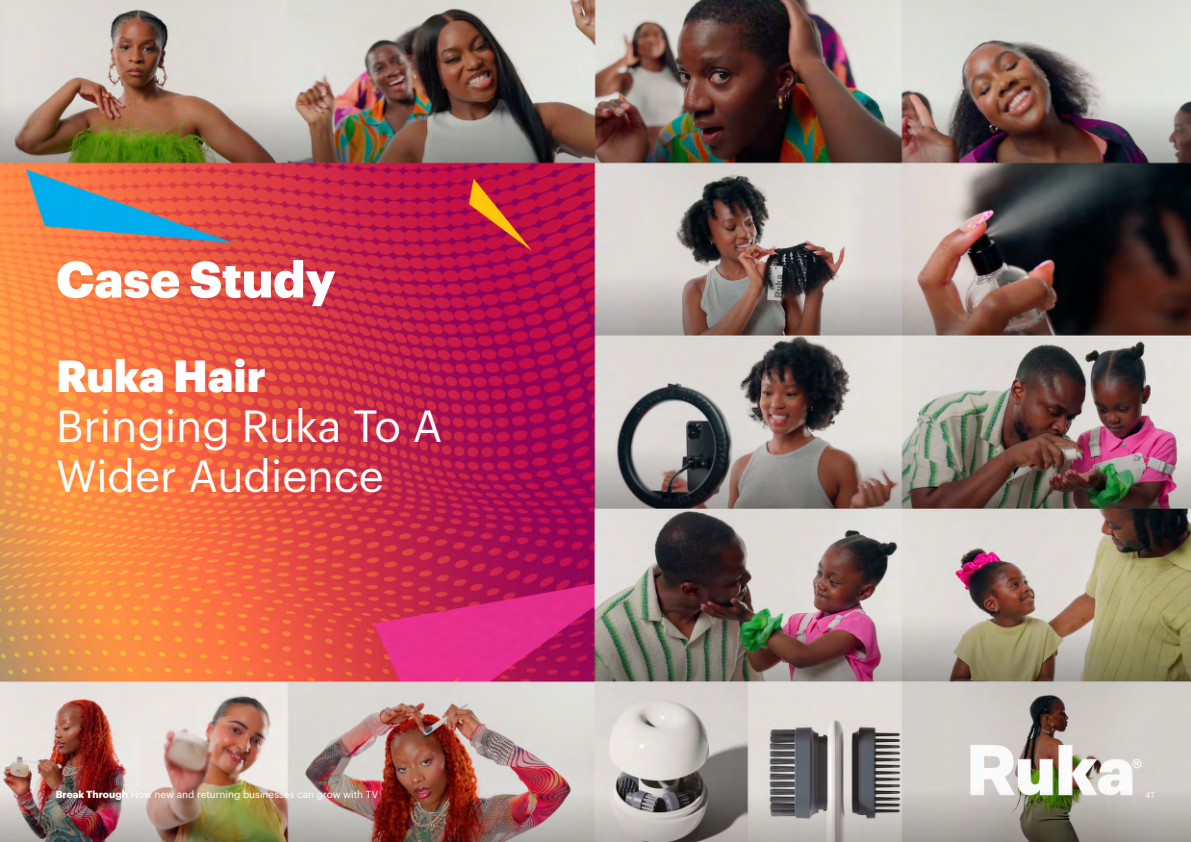
<style>
.page{position:relative;width:1191px;height:842px;background:#fff}
.page>*{position:absolute;margin:0;border:0;box-sizing:border-box;transform-origin:0 0}
.t1{font:900 50px "Graphik";color:#fff}
.t2{font:44px/50px "Graphik";color:#fff}
.t3{font:900 44px "Graphik";letter-spacing:-.005em;color:#fff}
.t4{font:10px "Graphik";color:#fff}
.t5{font:8px "Graphik";color:#fff}
.s1{font-weight:700}
</style>
<div class="page">
<img style="left:0;top:0;width:1191px;height:842px">
<h1 class="t1" style="left:56px;top:240px;width:281px">Case Study</h1>
<h2 class="t3" style="left:56px;top:341px;width:211px">Ruka Hair</h2>
<h2 class="t2" style="left:56px;top:397px;width:388px">Bringing Ruka To A<br>Wider Audience</h2>
<p class="t4" style="left:56px;top:787px;width:324px"><span class="s1">Break Through</span> How new and returning businesses can grow with TV</p>
<p class="t5" style="left:1145px;top:789px;width:10px">47</p>
</div>
